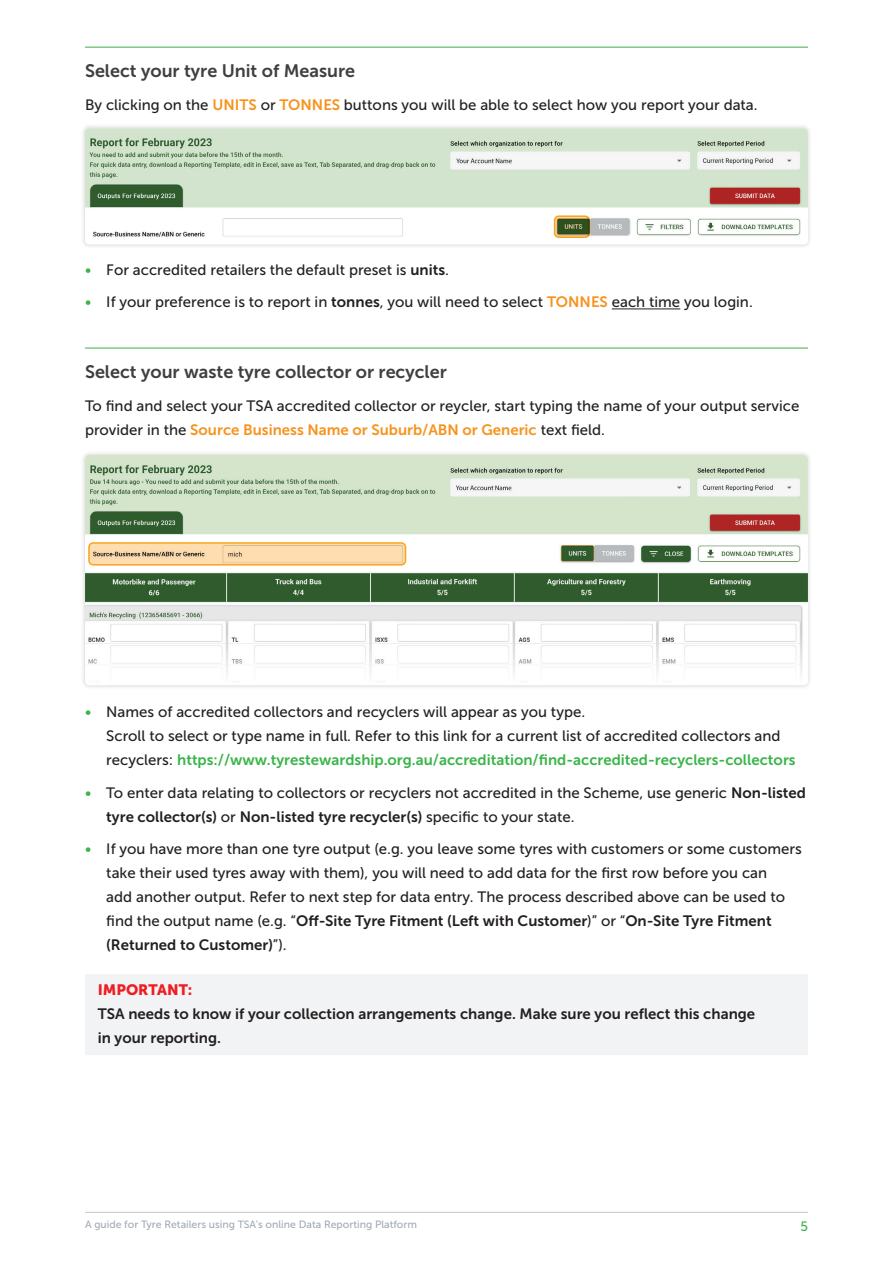
<style>
.page{position:relative;width:893px;height:1263px;background:#fff}
.page>*{position:absolute;margin:0;border:0;box-sizing:border-box;transform-origin:0 0}
.t1{font:18px "Museo Sans 700";color:#3f3f41}
.t2{font:15px/24px "Museo Sans 500";color:#231f20}
.t3{font:15px/24px "Museo Sans 700";color:#231f20}
.t4{font:15px "Museo Sans 700";color:#3ab54a}
.t5{font:15px "Museo Sans 700";color:#f7931d}
.t6{font:15px "Museo Sans 900";color:#ee1d23}
.t7{font:13.5px "Museo Sans 500";color:#3ab54a}
.t8{font:10.5px "Museo Sans 500";color:#a3aab5}
.s1{font-family:"Museo Sans 700";color:#f7931d}
.s2{color:#3ab54a}
.s3{font-family:"Museo Sans 700"}
.s4{font-family:"Museo Sans 500";color:#231f20}
.s5{font-family:"Museo Sans 500"}
</style>
<div class="page">
<hr style="left:85px;top:1212px;width:723px;height:1px;background:#c7c4c4">
<hr style="left:85px;top:47px;width:723px;height:1px;background:#40ae49">
<hr style="left:612px;top:309px;width:68px;height:1px;background:#231f20">
<hr style="left:85px;top:348px;width:723px;height:1px;background:#40ae49">
<div style="left:80px;top:450px;width:733px;height:240px;background:#231f20;opacity:.2"></div>
<img style="left:85px;top:455px;width:723px;height:230px">
<svg style="left:89px;top:543px;width:317px;height:22px;background:#f2d3a8"></svg>
<div style="left:88px;top:542px;width:318px;height:24px;border:2px solid #f9a51b;border-radius:4px"></div>
<div style="left:80px;top:124px;width:733px;height:125px;background:#f3f3f3"></div>
<img style="left:85px;top:128px;width:723px;height:116px">
<svg style="left:555px;top:216px;width:34px;height:21px"></svg>
<div style="left:554px;top:215px;width:36px;height:23px;border:2px solid #f9a51b;border-radius:4px"></div>
<div style="left:85px;top:974px;width:723px;height:81px;background:#f2f3f4"></div>
<p class="t1" style="left:85px;top:61px;width:272px">Select your tyre Unit of Measure</p>
<p class="t2" style="left:85px;top:93px;width:674px">By clicking on the <span class="s1">UNITS</span> or <span class="s1">TONNES</span> buttons you will be able to select how you report your data.</p>
<p class="t2" style="left:85px;top:258px;width:366px"><span class="s2">•</span> For accredited retailers the default preset is <span class="s3">units</span>.</p>
<p class="t2" style="left:85px;top:290px;width:669px"><span class="s2">•</span> If your preference is to report in <span class="s3">tonnes</span>, you will need to select <span class="s1">TONNES</span> each time you login.</p>
<p class="t1" style="left:85px;top:362px;width:363px">Select your waste tyre collector or recycler</p>
<p class="t2" style="left:85px;top:394px;width:716px">To find and select your TSA accredited collector or reycler, start typing the name of your output service</p>
<p class="t5" style="left:85px;top:421px;width:522px"><span class="s4">provider in the</span> Source Business Name or Suburb/ABN or Generic <span class="s4">text field.</span></p>
<p class="t2" style="left:106px;top:700px;width:676px;text-indent:-21px"><span class="s2">•</span> Names of accredited collectors and recyclers will appear as you type.<br>Scroll to select or type name in full. Refer to this link for a current list of accredited collectors and</p>
<p class="t4" style="left:106px;top:752px;width:691px"><span class="s4">recyclers:</span> https://www.tyrestewardship.org.au/accreditation/find-accredited-recyclers-collectors</p>
<p class="t2" style="left:85px;top:780px;width:722px"><span class="s2">•</span> To enter data relating to collectors or recyclers not accredited in the Scheme, use generic <span class="s3">Non-listed</span></p>
<p class="t3" style="left:106px;top:804px;width:470px">tyre collector(s) <span class="s5">or</span> Non-listed tyre recycler(s) <span class="s5">specific to your state.</span></p>
<p class="t2" style="left:106px;top:837px;width:697px;text-indent:-21px"><span class="s2">•</span> If you have more than one tyre output (e.g. you leave some tyres with customers or some customers take their used tyres away with them), you will need to add data for the first row before you can<br>add another output. Refer to next step for data entry. The process described above can be used to</p>
<p class="t3" style="left:106px;top:909px;width:667px"><span class="s5">find the output name (e.g. “</span>Off-Site Tyre Fitment (Left with Customer<span class="s5">)” or “</span>On-Site Tyre Fitment (Returned to Customer)<span class="s5">”).</span></p>
<p class="t6" style="left:98px;top:982px;width:96px">IMPORTANT:</p>
<p class="t3" style="left:98px;top:1002px;width:659px">TSA needs to know if your collection arrangements change. Make sure you reflect this change in your reporting.</p>
<p class="t8" style="left:85px;top:1219px;width:333px">A guide for Tyre Retailers using TSA’s online Data Reporting Platform</p>
<p class="t7" style="left:800px;top:1218px;width:9px">5</p>
</div>
